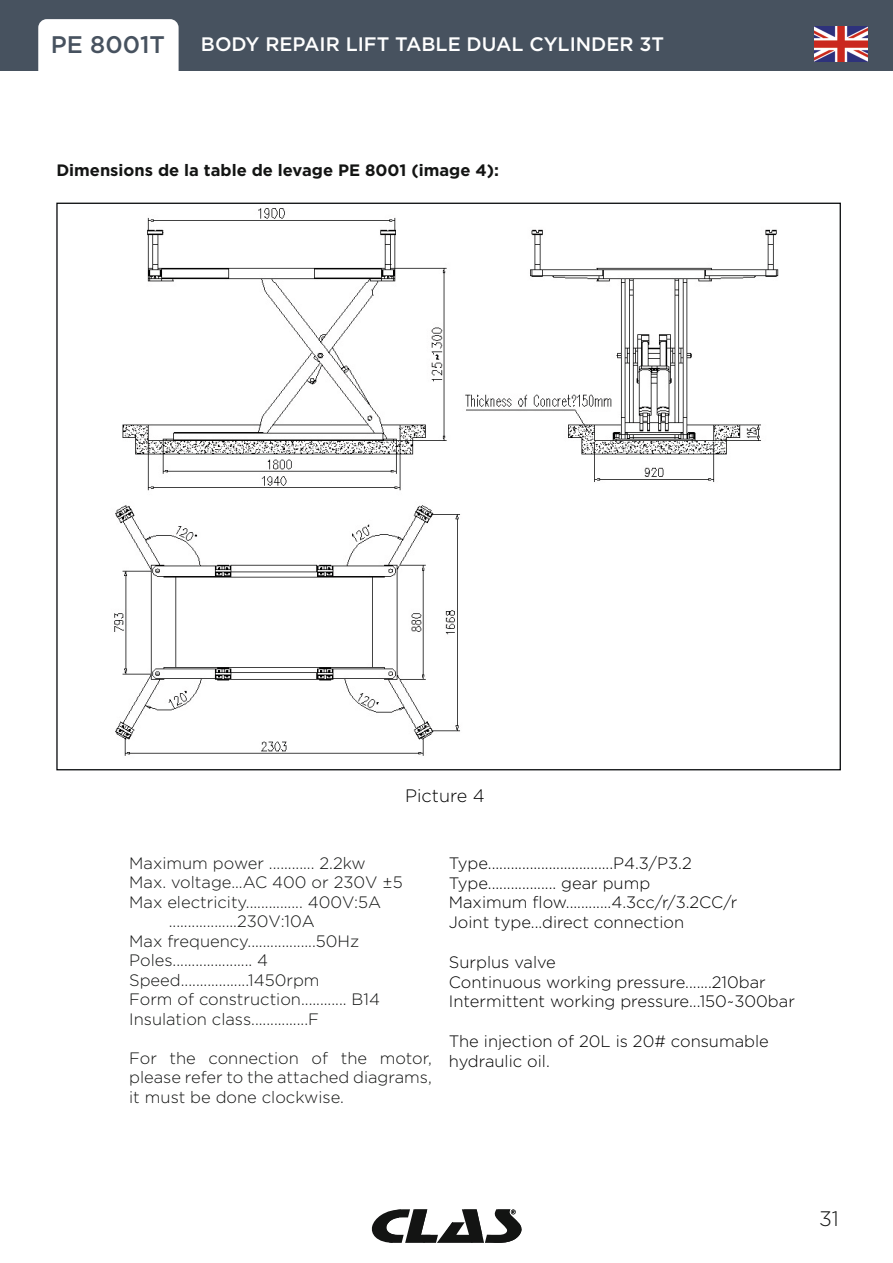
<style>
.page{position:relative;width:893px;height:1263px;background:#fff}
.page>*{position:absolute;margin:0;border:0;box-sizing:border-box;transform-origin:0 0}
.t1{font:500 27px "Gotham";color:#47525f}
.t2{font:500 24px "Gotham";color:#47525f}
.t3{font:22.5px "Gotham";color:#fff}
.t4{font:300 21px "Gotham";color:#131413}
.t5{font:500 19.5px "Gotham";color:#fff}
.t6{font:300 18px "Gotham";color:#000}
.t7{font:300 16.5px/19.5px "Gotham";color:#131413;text-align:justify}
.t8{font:300 16.5px/19.8px "Gotham";color:#000}
.t9{font:700 16.5px "Gotham";color:#131413}
</style>
<div class="page">
<div style="left:0;top:0;width:893px;height:71px;background:#47525f"></div>
<div style="left:38px;top:19px;width:141px;height:70px;background:#fff;border-radius:9px"></div>
<svg style="left:371px;top:1209px;width:151px;height:34px"></svg>
<img style="left:114px;top:208px;width:665px;height:548px">
<h1 class="t1" style="left:52px;top:27px;width:113px">PE 6001</h1>
<h3 class="t3" style="left:201px;top:31px;width:436px">MOVABLE ELECTRO HYDRAULIC LIFT</h3>
<h2 class="t2" style="left:51px;top:29px;width:116px">PE 8001T</h2>
<p class="t5" style="left:201px;top:32px;width:465px">BODY REPAIR LIFT TABLE DUAL CYLINDER 3T</p>
<p class="t9" style="left:56px;top:159px;width:444px">Dimensions de la table de levage PE 8001 (image 4):</p>
<p class="t6" style="left:405px;top:784px;width:81px">Picture 4</p>
<p class="t7" style="left:129px;top:853px;width:238px">Maximum power ............ 2.2kw</p>
<p class="t7" style="left:129px;top:872px;width:275px">Max. voltage...AC 400 or 230V ±5</p>
<p class="t7" style="left:129px;top:892px;width:253px">Max electricity............... 400V:5A</p>
<p class="t7" style="left:169px;top:911px;width:148px">..................230V:10A</p>
<p class="t7" style="left:129px;top:931px;width:232px">Max frequency..................50Hz</p>
<p class="t7" style="left:129px;top:950px;width:141px">Poles..................... 4</p>
<p class="t7" style="left:129px;top:970px;width:192px">Speed..................1450rpm</p>
<p class="t7" style="left:129px;top:989px;width:252px">Form of construction............ B14</p>
<p class="t7" style="left:129px;top:1009px;width:191px">Insulation class...............F</p>
<p class="t7" style="left:129px;top:1048px;width:304px">For the connection of the motor, please refer to the attached diagrams, it must be done clockwise.</p>
<p class="t8" style="left:449px;top:853px;width:290px">Type.................................P4.3/P3.2<br>Type.................. gear pump<br>Maximum flow............4.3cc/r/3.2CC/r Joint type...direct connection</p>
<p class="t8" style="left:449px;top:952px;width:348px">Surplus valve<br>Continuous working pressure.......210bar<br>Intermittent working pressure...150~300bar</p>
<p class="t8" style="left:449px;top:1031px;width:322px">The injection of 20L is 20# consumable hydraulic oil.</p>
<p class="t4" style="left:819px;top:1205px;width:21px">31</p>
</div>
